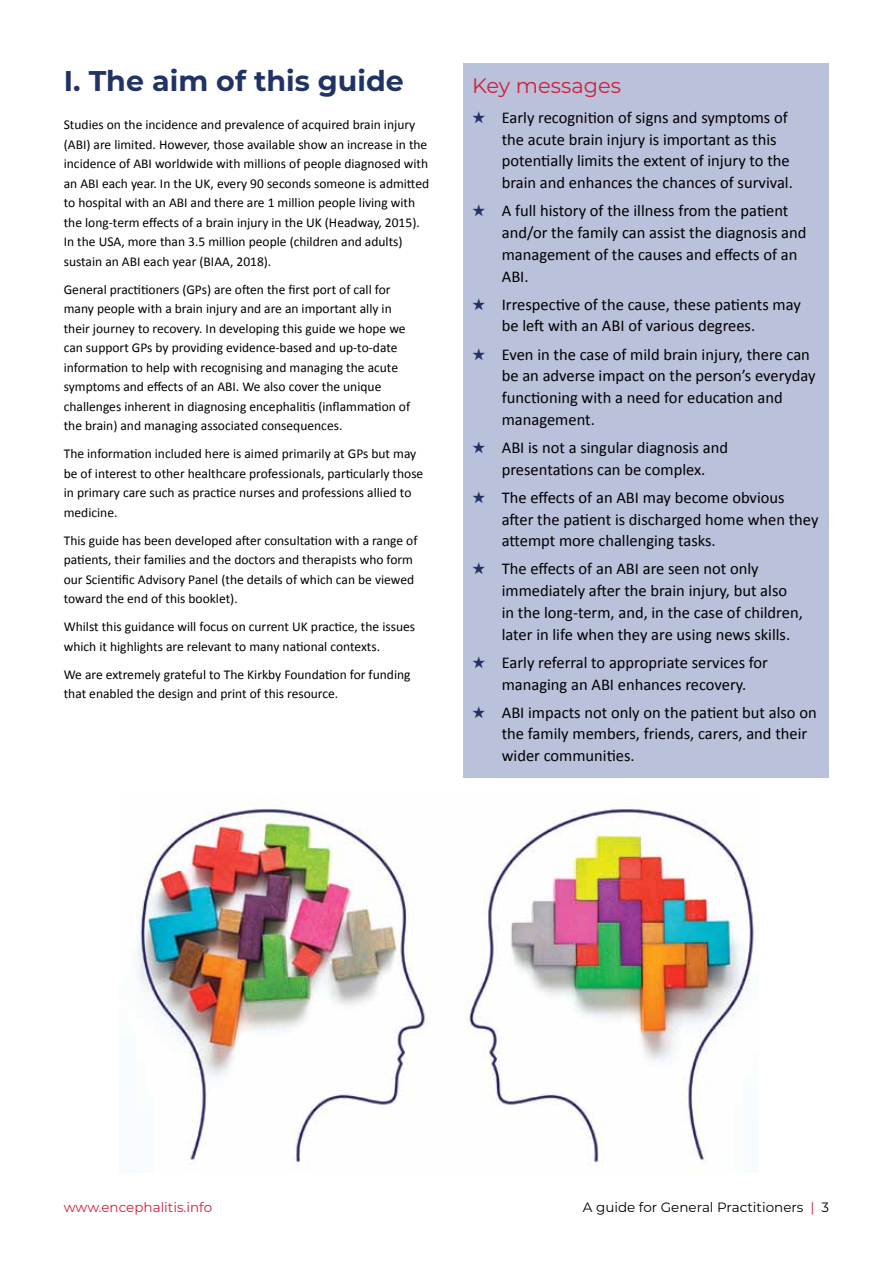
<style>
.page{position:relative;width:893px;height:1263px;background:#fff}
.page>*{position:absolute;margin:0;border:0;box-sizing:border-box;transform-origin:0 0}
.t1{font:700 28.5px "Montserrat";color:#213365}
.t2{font:21px "Montserrat";color:#d21f39}
.t3{font:16.5px/21.8px "Calibri";color:#000}
.t4{font:13.5px/19.5px "Calibri";color:#000}
.t5{font:13.5px "Montserrat";color:#000}
.t6{font:13.5px "Montserrat";color:#d21f39}
.s1{color:#213365}
.s2{color:#d21f39}
</style>
<div class="page">
<img style="left:137px;top:808px;width:621px;height:365px">
<div style="left:463px;top:64px;width:366px;height:714px;background:#bac1db"></div>
<h1 class="t1" style="left:64px;top:61px;width:341px">I. The aim of this guide</h1>
<p class="t4" style="left:64px;top:114px;width:367px">Studies on the incidence and prevalence of acquired brain injury (ABI) are limited. However, those available show an increase in the incidence of ABI worldwide with millions of people diagnosed with an ABI each year. In the UK, every 90 seconds someone is admitted to hospital with an ABI and there are 1 million people living with the long-term effects of a brain injury in the UK (Headway, 2015).<br>In the USA, more than 3.5 million people (children and adults) sustain an ABI each year (BIAA, 2018).</p>
<p class="t4" style="left:64px;top:279px;width:348px">General practitioners (GPs) are often the first port of call for many people with a brain injury and are an important ally in their journey to recovery. In developing this guide we hope we can support GPs by providing evidence-based and up-to-date information to help with recognising and managing the acute symptoms and effects of an ABI. We also cover the unique challenges inherent in diagnosing encephalitis (inflammation of the brain) and managing associated consequences.</p>
<p class="t4" style="left:64px;top:443px;width:361px">The information included here is aimed primarily at GPs but may be of interest to other healthcare professionals, particularly those in primary care such as practice nurses and professions allied to medicine.</p>
<p class="t4" style="left:64px;top:530px;width:355px">This guide has been developed after consultation with a range of patients, their families and the doctors and therapists who form our Scientific Advisory Panel (the details of which can be viewed toward the end of this booklet).</p>
<p class="t4" style="left:64px;top:616px;width:353px">Whilst this guidance will focus on current UK practice, the issues which it highlights are relevant to many national contexts.</p>
<p class="t4" style="left:64px;top:664px;width:348px">We are extremely grateful to The Kirkby Foundation for funding that enabled the design and print of this resource.</p>
<h2 class="t2" style="left:472px;top:71px;width:151px">Key messages</h2>
<p class="t3" style="left:502px;top:106px;width:293px;text-indent:-30px"><span class="s1">★</span> Early recognition of signs and symptoms of the acute brain injury is important as this potentially limits the extent of injury to the brain and enhances the chances of survival.</p>
<p class="t3" style="left:502px;top:199px;width:306px;text-indent:-30px"><span class="s1">★</span> A full history of the illness from the patient and/or the family can assist the diagnosis and management of the causes and effects of an ABI.</p>
<p class="t3" style="left:502px;top:292px;width:301px;text-indent:-30px"><span class="s1">★</span> Irrespective of the cause, these patients may be left with an ABI of various degrees.</p>
<p class="t3" style="left:502px;top:342px;width:315px;text-indent:-30px"><span class="s1">★</span> Even in the case of mild brain injury, there can be an adverse impact on the person’s everyday functioning with a need for education and management.</p>
<p class="t3" style="left:472px;top:436px;width:258px;text-align:center"><span class="s1">★</span> ABI is not a singular diagnosis and presentations can be complex.</p>
<p class="t3" style="left:502px;top:486px;width:318px;text-indent:-30px"><span class="s1">★</span> The effects of an ABI may become obvious after the patient is discharged home when they attempt more challenging tasks.</p>
<p class="t3" style="left:502px;top:557px;width:303px;text-indent:-30px"><span class="s1">★</span> The effects of an ABI are seen not only immediately after the brain injury, but also in the long-term, and, in the case of children, later in life when they are using news skills.</p>
<p class="t3" style="left:472px;top:651px;width:298px;text-align:center"><span class="s1">★</span> Early referral to appropriate services for managing an ABI enhances recovery.</p>
<p class="t3" style="left:502px;top:700px;width:316px;text-indent:-30px"><span class="s1">★</span> ABI impacts not only on the patient but also on the family members, friends, carers, and their wider communities.</p>
<p class="t6" style="left:64px;top:1198px;width:150px">www.encephalitis.info</p>
<p class="t5" style="left:583px;top:1198px;width:248px">A guide for General Practitioners <span class="s2">|</span> 3</p>
</div>
